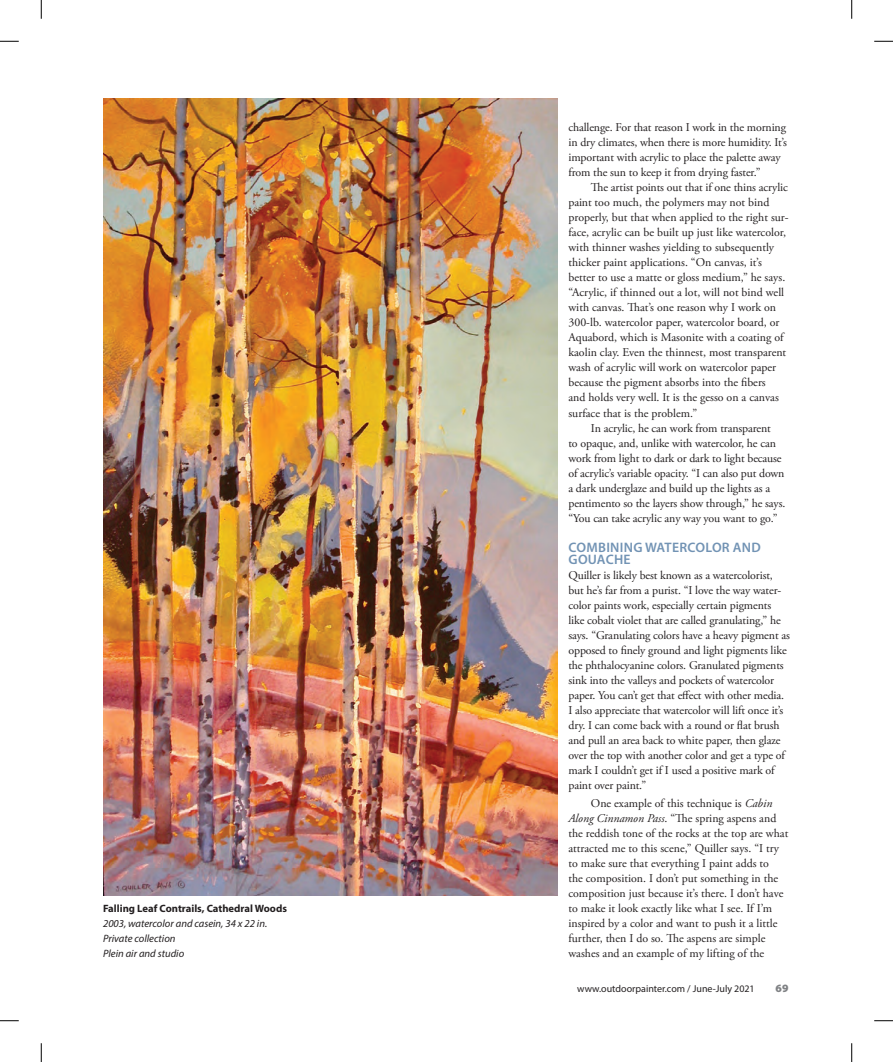
<style>
.page{position:relative;width:893px;height:1062px;background:#fff}
.page>*{position:absolute;margin:0;border:0;box-sizing:border-box;transform-origin:0 0}
.PA_Sanserif_subhead{font:600 13.75px/12.5px "Myriad Pro";letter-spacing:.02em;color:#7293b4}
.PA_Body_Text{font:11.88px/15px "Adobe Garamond Pro";color:#231f20}
.PA_Sanserif_subhead-2{font:11.88px/15px "Adobe Garamond Pro";letter-spacing:-.01em;color:#231f20}
.t1{font:900 11.25px "Myriad Pro";color:#808285}
.PA_Caption_Info{font:italic 10.62px "Myriad Pro";color:#231f20}
.PA_Caption_Title{font:700 10.62px "Myriad Pro";color:#231f20}
.t2{font:10px "Myriad Pro";color:#231f20}
.s1{font-style:italic}
</style>
<div class="page">
<img style="left:103px;top:98px;width:454px;height:797px">
<svg style="left:0;top:41px;width:19px;height:1px"></svg>
<svg style="left:874px;top:41px;width:18px;height:1px"></svg>
<svg style="left:0;top:1020px;width:19px;height:1px"></svg>
<svg style="left:874px;top:1020px;width:18px;height:1px"></svg>
<svg style="left:41px;top:0;width:1px;height:19px"></svg>
<svg style="left:41px;top:1043px;width:1px;height:18px"></svg>
<svg style="left:851px;top:0;width:1px;height:19px"></svg>
<svg style="left:851px;top:1043px;width:1px;height:18px"></svg>
<p class="PA_Caption_Title" style="left:103px;top:901px;width:185px">Falling Leaf Contrails, Cathedral Woods</p>
<p class="PA_Caption_Info" style="left:103px;top:916px;width:166px">2003, watercolor and casein, 34 x 22 in.</p>
<p class="PA_Caption_Info" style="left:103px;top:931px;width:74px">Private collection</p>
<p class="PA_Caption_Info" style="left:103px;top:946px;width:83px">Plein air and studio</p>
<p class="PA_Body_Text" style="left:568px;top:120px;width:220px">challenge. For that reason I work in the morning in dry climates, when there is more humidity. It’s important with acrylic to place the palette away from the sun to keep it from drying faster.”</p>
<p class="PA_Body_Text" style="left:568px;top:180px;width:222px;text-indent:23px">The artist points out that if one thins acrylic paint too much, the polymers may not bind properly, but that when applied to the right sur&shy;face, acrylic can be built up just like watercolor, with thinner washes yielding to subsequently thicker paint applications. “On canvas, it’s better to use a matte or gloss medium,” he says. “Acrylic, if thinned out a lot, will not bind well with canvas. That’s one reason why I work on 300-lb. watercolor paper, watercolor board, or Aquabord, which is Masonite with a coating of kaolin clay. Even the thinnest, most transparent wash of acrylic will work on watercolor paper because the pigment absorbs into the fibers<br>and holds very well. It is the gesso on a canvas surface that is the problem.”</p>
<p class="PA_Body_Text" style="left:568px;top:420px;width:218px;text-indent:23px">In acrylic, he can work from transparent<br>to opaque, and, unlike with watercolor, he can work from light to dark or dark to light because of acrylic’s variable opacity. “I can also put down a dark underglaze and build up the lights as a pentimento so the layers show through,” he says. “You can take acrylic any way you want to go.”</p>
<p class="PA_Sanserif_subhead" style="left:568px;top:540px;width:194px">COMBINING WATERCOLOR AND<br>GOUACHE</p>
<p class="PA_Sanserif_subhead-2" style="left:568px;top:568px;width:223px">Quiller is likely best known as a watercolorist, but he’s far from a purist. “I love the way water&shy;color paints work, especially certain pigments like cobalt violet that are called granulating,” he says. “Granulating colors have a heavy pigment as opposed to finely ground and light pigments like the phthalocyanine colors. Granulated pigments sink into the valleys and pockets of watercolor paper. You can’t get that effect with other media.<br>I also appreciate that watercolor will lift once it’s dry. I can come back with a round or flat brush and pull an area back to white paper, then glaze over the top with another color and get a type of mark I couldn’t get if I used a positive mark of paint over paint.”</p>
<p class="PA_Body_Text" style="left:568px;top:795px;width:221px;text-indent:23px">One example of this technique is <span class="s1">Cabin Along Cinnamon Pass</span>. “The spring aspens and the reddish tone of the rocks at the top are what attracted me to this scene,” Quiller says. “I try to make sure that everything I paint adds to<br>the composition. I don’t put something in the composition just because it’s there. I don’t have to make it look exactly like what I see. If I’m inspired by a color and want to push it a little further, then I do so. The aspens are simple washes and an example of my lifting of the</p>
<p class="t2" style="left:577px;top:981px;width:179px">www.outdoorpainter.com / June-July 2021</p>
<p class="t1" style="left:775px;top:981px;width:14px">69</p>
</div>
